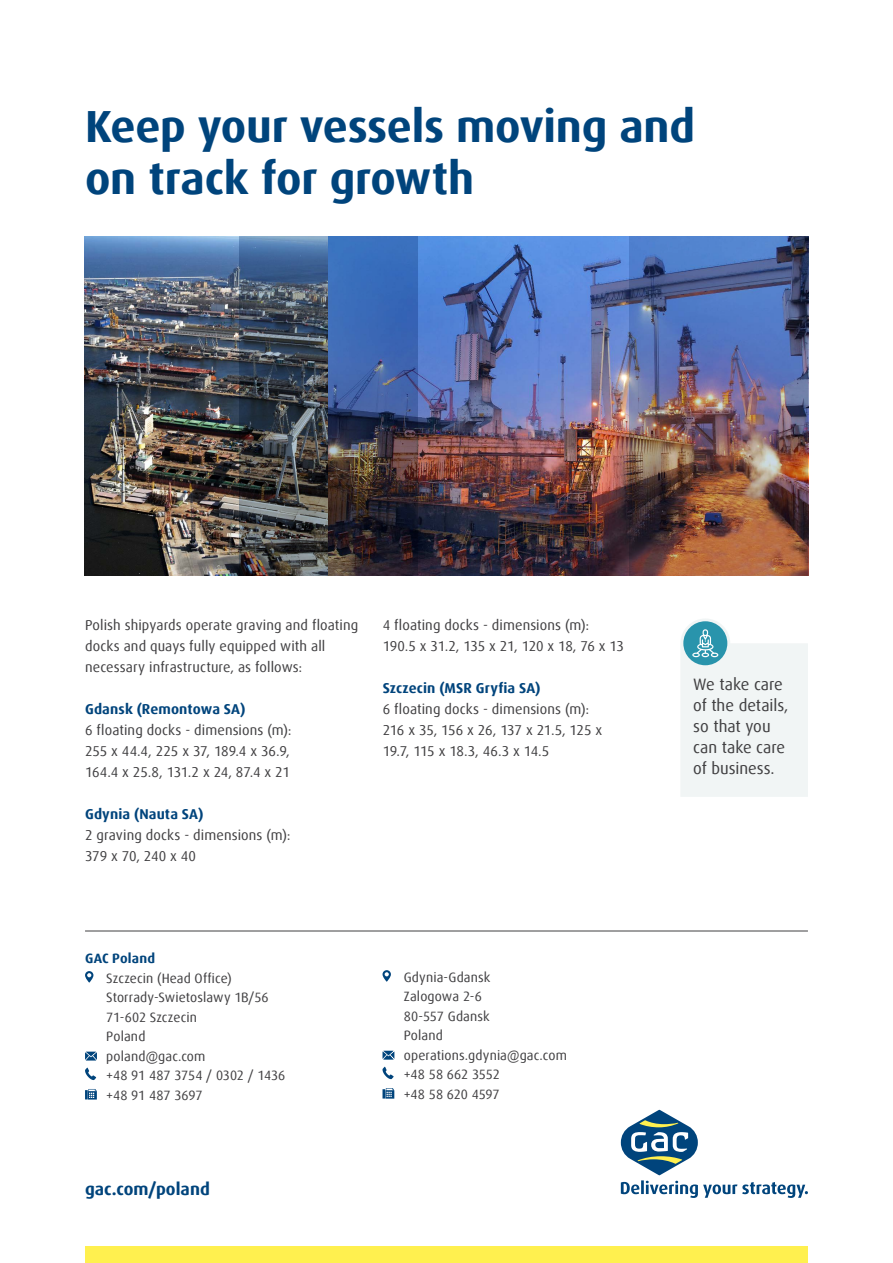
<style>
.page{position:relative;width:893px;height:1263px;background:#fff}
.page>*{position:absolute;margin:0;border:0;box-sizing:border-box;transform-origin:0 0}
.t1{font:700 45px/52.5px "Dax Offc";letter-spacing:-.005em;color:#00447c}
.t2{font:700 17.25px "Dax Offc";color:#00447c}
.t3{font:16.5px/21px "Dax Offc";color:#414042}
.t4{font:14.25px/21px "Dax Offc";letter-spacing:.005em;color:#414042}
.t5{font:700 14.25px "Dax Offc";letter-spacing:.01em;color:#00447c}
.t6{font:13.5px/19.5px "Dax Offc";letter-spacing:.01em;color:#414042}
.t7{font:700 13.5px "Dax Offc";letter-spacing:.01em;color:#00447c}
</style>
<div class="page">
<svg style="left:621px;top:1110px;width:187px;height:88px"></svg>
<svg style="left:681px;top:619px;width:127px;height:178px"></svg>
<img style="left:85px;top:237px;width:154px;height:339px">
<img style="left:418px;top:237px;width:211px;height:339px">
<img style="left:629px;top:237px;width:179px;height:339px">
<img style="left:239px;top:237px;width:179px;height:339px">
<svg style="left:382px;top:970px;width:9px;height:12px"></svg>
<svg style="left:382px;top:1051px;width:12px;height:9px"></svg>
<svg style="left:382px;top:1067px;width:12px;height:12px"></svg>
<svg style="left:382px;top:1088px;width:12px;height:11px"></svg>
<svg style="left:85px;top:971px;width:8px;height:11px"></svg>
<svg style="left:85px;top:1052px;width:12px;height:8px"></svg>
<svg style="left:85px;top:1068px;width:11px;height:12px"></svg>
<svg style="left:85px;top:1089px;width:12px;height:10px"></svg>
<hr style="left:85px;top:931px;width:723px;height:1px;background:#414042">
<div style="left:85px;top:1246px;width:723px;height:17px;background:#fff04f"></div>
<h1 class="t1" style="left:85px;top:100px;width:611px">Keep your vessels moving and on track for growth</h1>
<p class="t4" style="left:85px;top:614px;width:275px">Polish shipyards operate graving and floating docks and quays fully equipped with all necessary infrastructure, as follows:</p>
<p class="t5" style="left:85px;top:700px;width:162px">Gdansk (Remontowa SA)</p>
<p class="t4" style="left:85px;top:719px;width:208px">6 floating docks - dimensions (m):<br>255 x 44.4, 225 x 37, 189.4 x 36.9,<br>164.4 x 25.8, 131.2 x 24, 87.4 x 21</p>
<p class="t5" style="left:85px;top:805px;width:120px">Gdynia (Nauta SA)</p>
<p class="t4" style="left:85px;top:824px;width:207px">2 graving docks - dimensions (m):<br>379 x 70, 240 x 40</p>
<p class="t4" style="left:383px;top:614px;width:243px">4 floating docks - dimensions (m):<br>190.5 x 31.2, 135 x 21, 120 x 18, 76 x 13</p>
<p class="t5" style="left:383px;top:679px;width:159px">Szczecin (MSR Gryfia SA)</p>
<p class="t4" style="left:383px;top:698px;width:221px">6 floating docks - dimensions (m):<br>216 x 35, 156 x 26, 137 x 21.5, 125 x<br>19.7, 115 x 18.3, 46.3 x 14.5</p>
<p class="t7" style="left:85px;top:950px;width:72px">GAC Poland</p>
<p class="t6" style="left:106px;top:968px;width:181px">Szczecin (Head Office)<br>Storrady-Swietoslawy 1B/56<br>71-602 Szczecin<br>Poland<br>poland@gac.com<br>+48 91 487 3754 / 0302 / 1436 +48 91 487 3697</p>
<p class="t2" style="left:85px;top:1178px;width:126px">gac.com/poland</p>
<p class="t6" style="left:404px;top:967px;width:165px">Gdynia-Gdansk<br>Zalogowa 2-6<br>80-557 Gdansk<br>Poland operations.gdynia@gac.com +48 58 662 3552<br>+48 58 620 4597</p>
<p class="t3" style="left:693px;top:673px;width:97px">We take care of the details, so that you can take care of business.</p>
</div>
